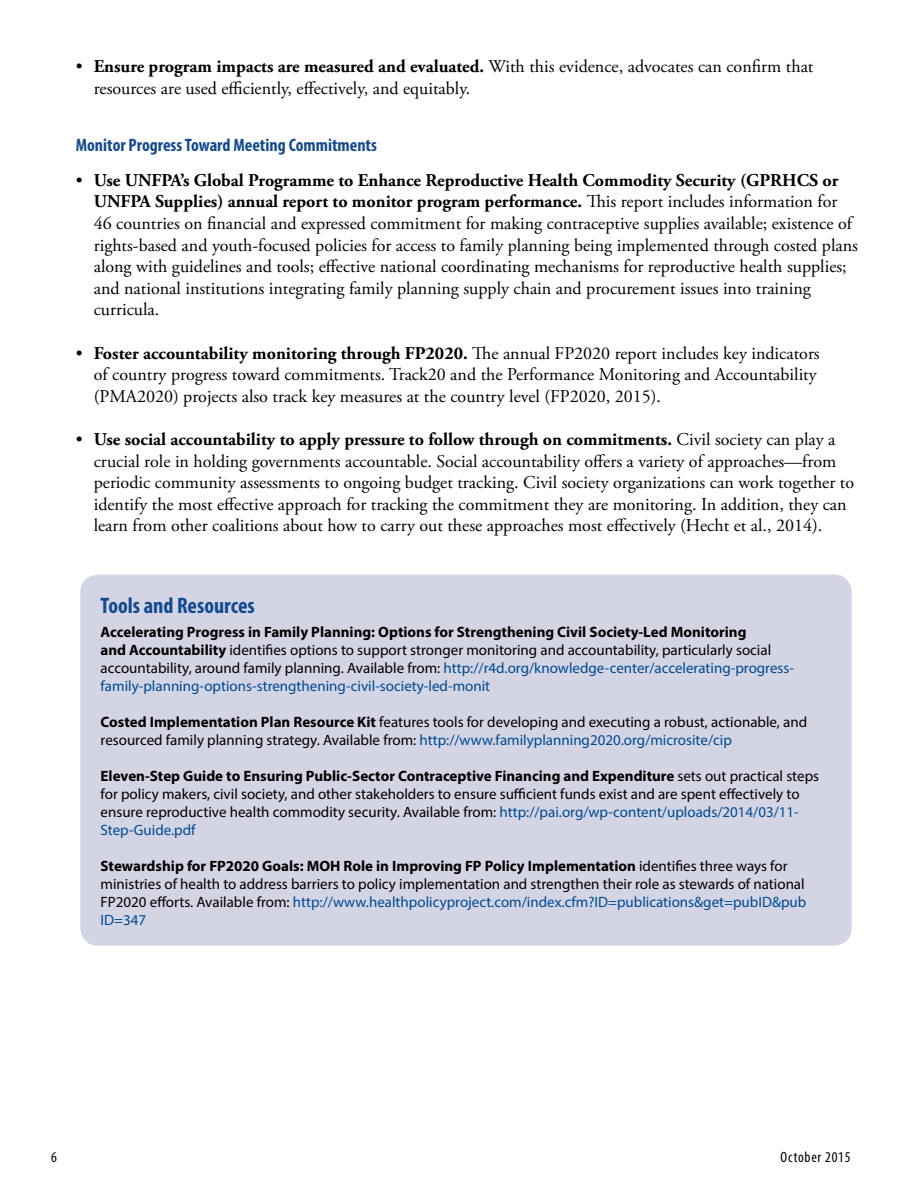
<style>
.page{position:relative;width:918px;height:1188px;background:#fff}
.page>*{position:absolute;margin:0;border:0;box-sizing:border-box;transform-origin:0 0}
.t1{font:700 condensed 22.5px "Myriad Pro";color:#144a8e}
.t2{font:18px/21.6px "Adobe Garamond Pro";color:#000}
.t3{font:700 condensed 18px "Myriad Pro";color:#144a8e}
.t4{font:15px/18px "Myriad Pro";color:#000}
.t5{font:condensed 15px "Myriad Pro";letter-spacing:.05em;color:#000}
.s1{font-weight:700}
.s2{color:#004990}
</style>
<div class="page">
<div style="left:80px;top:575px;width:772px;height:371px;background:#d3d5e5;border-radius:18px"></div>
<p class="t2" style="left:94px;top:57px;width:721px;text-indent:-18px">• <span class="s1">Ensure program impacts are measured and evaluated.</span> With this evidence, advocates can confirm that resources are used efficiently, effectively, and equitably.</p>
<p class="t3" style="left:76px;top:134px;width:303px">Monitor Progress Toward Meeting Commitments</p>
<p class="t2" style="left:94px;top:170px;width:766px;text-indent:-18px">• <span class="s1">Use UNFPA’s Global Programme to Enhance Reproductive Health Commodity Security (GPRHCS or UNFPA Supplies) annual report to monitor program performance.</span> This report includes information for 46 countries on financial and expressed commitment for making contraceptive supplies available; existence of rights-based and youth-focused policies for access to family planning being implemented through costed plans along with guidelines and tools; effective national coordinating mechanisms for reproductive health supplies; and national institutions integrating family planning supply chain and procurement issues into training curricula.</p>
<p class="t2" style="left:94px;top:343px;width:728px;text-indent:-18px">• <span class="s1">Foster accountability monitoring through FP2020.</span> The annual FP2020 report includes key indicators of country progress toward commitments. Track20 and the Performance Monitoring and Accountability (PMA2020) projects also track key measures at the country level (FP2020, 2015).</p>
<p class="t2" style="left:94px;top:429px;width:762px;text-indent:-18px">• <span class="s1">Use social accountability to apply pressure to follow through on commitments.</span> Civil society can play a crucial role in holding governments accountable. Social accountability offers a variety of approaches—from periodic community assessments to ongoing budget tracking. Civil society organizations can work together to identify the most effective approach for tracking the commitment they are monitoring. In addition, they can learn from other coalitions about how to carry out these approaches most effectively (Hecht et al., 2014).</p>
<p class="t1" style="left:101px;top:592px;width:156px">Tools and Resources</p>
<p class="t4" style="left:101px;top:622px;width:695px"><span class="s1">Accelerating Progress in Family Planning: Options for Strengthening Civil Society-Led Monitoring<br>and Accountability</span> identifies options to support stronger monitoring and accountability, particularly social accountability, around family planning. Available from: <span class="s2">http://r4d.org/knowledge-center/accelerating-progress&shy;family-planning-options-strengthening-civil-society-led-monit</span></p>
<p class="t4" style="left:101px;top:712px;width:708px"><span class="s1">Costed Implementation Plan Resource Kit</span> features tools for developing and executing a robust, actionable, and resourced family planning strategy. Available from: <span class="s2">http://www.familyplanning2020.org/microsite/cip</span></p>
<p class="t4" style="left:101px;top:766px;width:720px"><span class="s1">Eleven-Step Guide to Ensuring Public-Sector Contraceptive Financing and Expenditure</span> sets out practical steps for policy makers, civil society, and other stakeholders to ensure sufficient funds exist and are spent effectively to ensure reproductive health commodity security. Available from: <span class="s2">http://pai.org/wp-content/uploads/2014/03/11- Step-Guide.pdf</span></p>
<p class="t4" style="left:101px;top:856px;width:707px"><span class="s1">Stewardship for FP2020 Goals: MOH Role in Improving FP Policy Implementation</span> identifies three ways for ministries of health to address barriers to policy implementation and strengthen their role as stewards of national FP2020 efforts. Available from: <span class="s2">http://www.healthpolicyproject.com/index.cfm?ID=publications&amp;get=pubID&amp;pub ID=347</span></p>
<p class="t5" style="left:51px;top:1148px;width:7px">6</p>
<p class="t5" style="left:781px;top:1148px;width:71px">October 2015</p>
</div>
